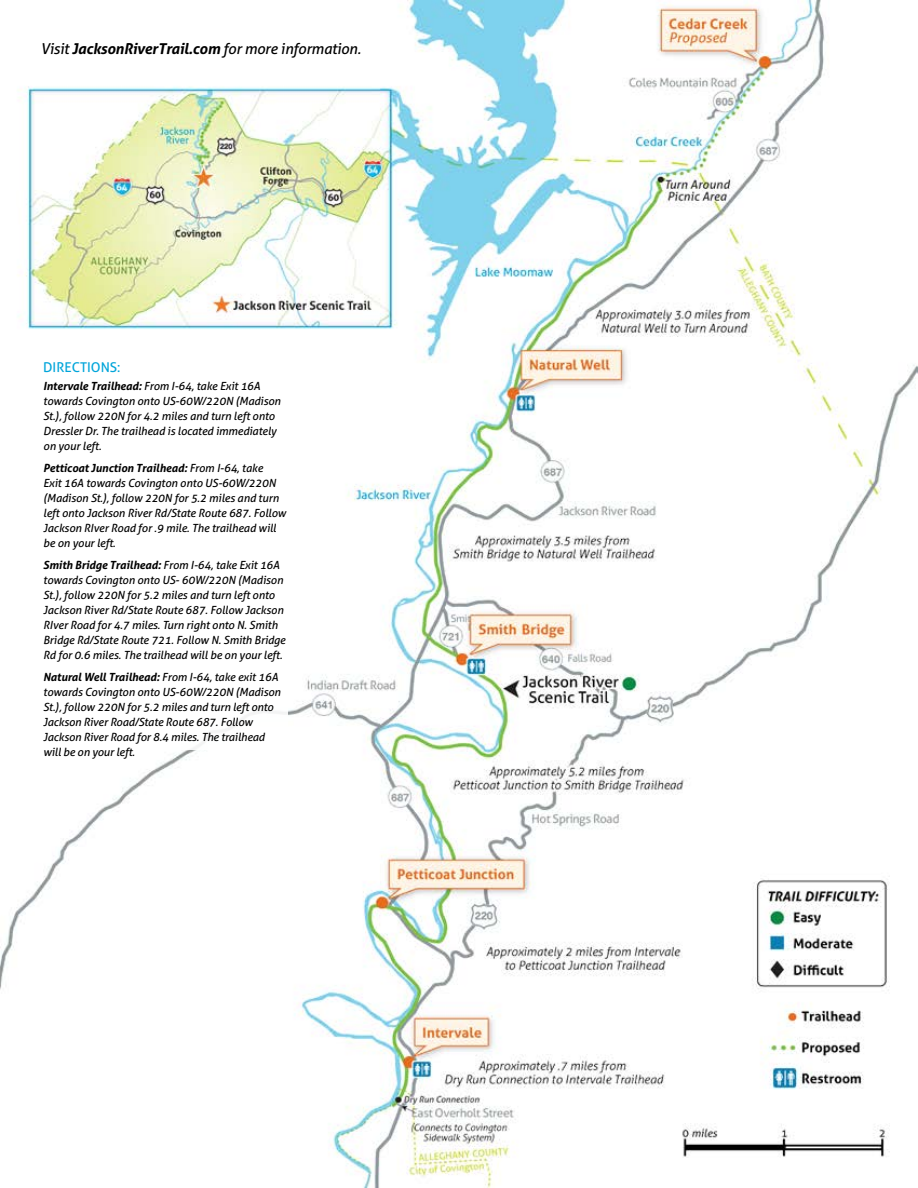
<style>
.page{position:relative;width:918px;height:1188px;background:#fff}
.page>*{position:absolute;margin:0;border:0;box-sizing:border-box;transform-origin:0 0}
.t1{font:italic 15px "Aller";letter-spacing:-.015em;color:#000}
.t2{font:13.5px "Aller";color:#00a5da}
.t3{font:italic 11.25px/15px "Aller";letter-spacing:-.01em;color:#000}
.s1{font-weight:700}
</style>
<div class="page">
<img style="left:0;top:0;width:918px;height:1188px">
<div style="left:33px;top:350px;width:255px;height:400px;background:#fff"></div>
<h1 class="t1" style="left:40px;top:40px;width:322px">Visit <span class="s1">JacksonRiverTrail.com</span> for more information.</h1>
<p class="t2" style="left:43px;top:359px;width:79px">DIRECTIONS:</p>
<p class="t3" style="left:43px;top:378px;width:239px"><span class="s1">Intervale Trailhead:</span> From I-64, take Exit 16A towards Covington onto US-60W/220N (Madison St.), follow 220N for 4.2 miles and turn left onto Dressler Dr. The trailhead is located immediately on your left.</p>
<p class="t3" style="left:43px;top:460px;width:245px"><span class="s1">Petticoat Junction Trailhead:</span> From I-64, take<br>Exit 16A towards Covington onto US-60W/220N (Madison St.), follow 220N for 5.2 miles and turn left onto Jackson River Rd/State Route 687. Follow Jackson RIver Road for .9 mile. The trailhead will be on your left.</p>
<p class="t3" style="left:43px;top:558px;width:244px"><span class="s1">Smith Bridge Trailhead:</span> From I-64, take Exit 16A towards Covington onto US- 60W/220N (Madison St.), follow 220N for 5.2 miles and turn left onto Jackson River Rd/State Route 687. Follow Jackson RIver Road for 4.7 miles. Turn right onto N. Smith Bridge Rd/State Route 721. Follow N. Smith Bridge Rd for 0.6 miles. The trailhead will be on your left.</p>
<p class="t3" style="left:43px;top:670px;width:239px"><span class="s1">Natural Well Trailhead:</span> From I-64, take exit 16A towards Covington onto US-60W/220N (Madison St.), follow 220N for 5.2 miles and turn left onto Jackson River Road/State Route 687. Follow Jackson River Road for 8.4 miles. The trailhead will be on your left.</p>
</div>
